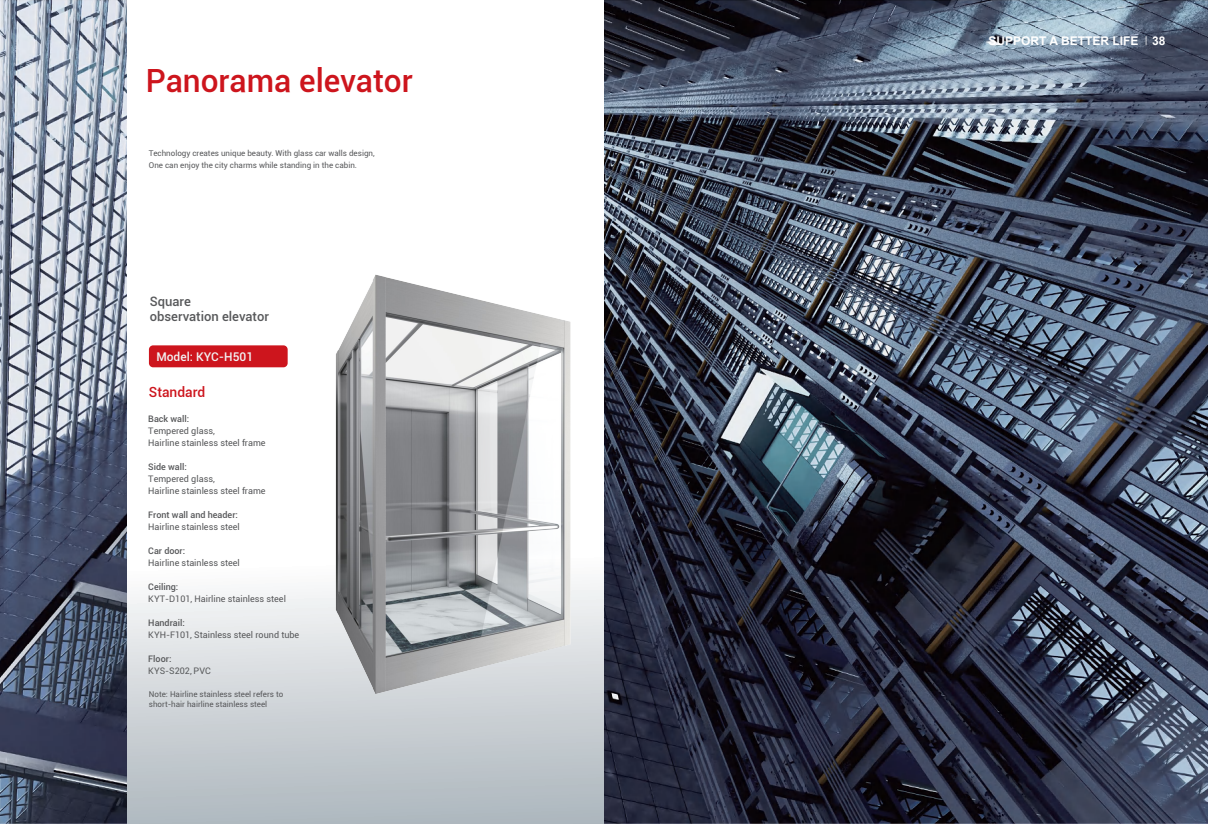
<style>
.page{position:relative;width:1208px;height:825px;background:#fff}
.page>*{position:absolute;margin:0;border:0;box-sizing:border-box;transform-origin:0 0}
.t1{font:500 32px "Roboto";color:#cd151d}
.t2{font:500 14px "Roboto";color:#cd151d}
.t3{font:500 13px/15px "Roboto";color:#57585a}
.t4{font:700 12px "Arial";color:#fff}
.t5{font:500 12px "Roboto";color:#f2f3f4}
.t6{font:9px/12px "Roboto";color:#57585a}
.t7{font:500 9px "Roboto";color:#57585a}
.t8{font:8px/12px "Roboto";color:#57585a}
</style>
<div class="page">
<img style="left:0;top:0;width:1208px;height:824px">
<svg style="left:127px;top:0;width:477px;height:824px"></svg>
<div style="left:149px;top:345px;width:139px;height:22px;background:#cd151d;border-radius:4px"></div>
<img style="left:282px;top:238px;width:322px;height:482px">
<h1 class="t1" style="left:146px;top:58px;width:268px">Panorama elevator</h1>
<p class="t8" style="left:149px;top:147px;width:227px">Technology creates unique beauty. With glass car walls design,<br>One can enjoy the city charms while standing in the cabin.</p>
<h3 class="t3" style="left:150px;top:294px;width:121px">Square<br>observation elevator</h3>
<h3 class="t5" style="left:156px;top:348px;width:98px">Model: KYC-H501</h3>
<h2 class="t2" style="left:149px;top:382px;width:58px">Standard</h2>
<p class="t7" style="left:148px;top:413px;width:42px">Back wall:</p>
<p class="t6" style="left:148px;top:425px;width:119px">Tempered glass,<br>Hairline stainless steel frame</p>
<p class="t7" style="left:148px;top:461px;width:40px">Side wall:</p>
<p class="t6" style="left:148px;top:473px;width:119px">Tempered glass,<br>Hairline stainless steel frame</p>
<p class="t7" style="left:148px;top:509px;width:91px">Front wall and header:</p>
<p class="t6" style="left:148px;top:521px;width:93px">Hairline stainless steel</p>
<p class="t7" style="left:148px;top:545px;width:38px">Car door:</p>
<p class="t6" style="left:148px;top:557px;width:93px">Hairline stainless steel</p>
<p class="t7" style="left:148px;top:581px;width:32px">Ceiling:</p>
<p class="t6" style="left:148px;top:593px;width:139px">KYT-D101, Hairline stainless steel</p>
<p class="t7" style="left:148px;top:617px;width:38px">Handrail:</p>
<p class="t6" style="left:148px;top:629px;width:152px">KYH-F101, Stainless steel round tube</p>
<p class="t7" style="left:148px;top:653px;width:25px">Floor:</p>
<p class="t6" style="left:148px;top:665px;width:64px">KYS-S202, PVC</p>
<p class="t8" style="left:149px;top:689px;width:136px;line-height:10px">Note: Hairline stainless steel refers to short-hair hairline stainless steel</p>
<h3 class="t4" style="left:988px;top:32px;width:178px">SUPPORT A BETTER LIFE 38</h3>
</div>
